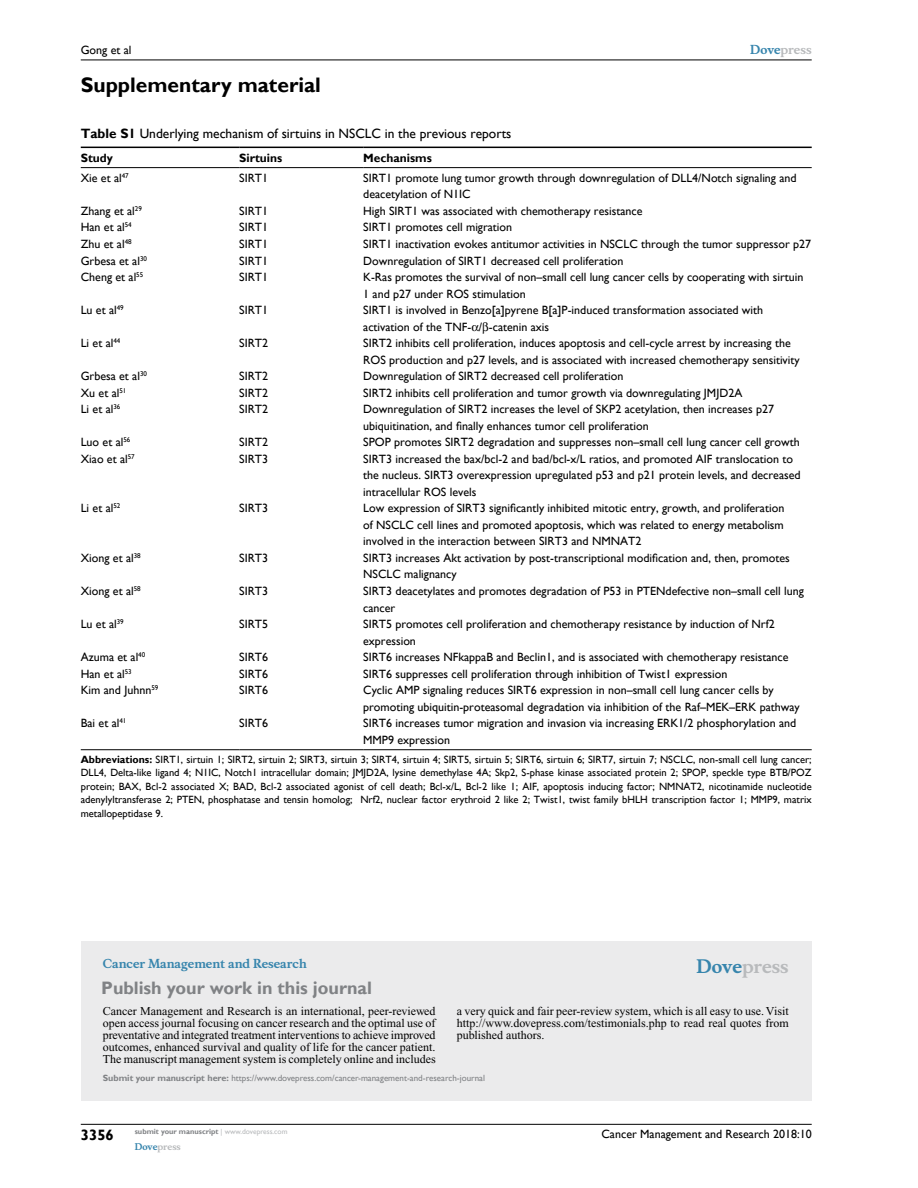
<style>
.page{position:relative;width:918px;height:1188px;background:#fff}
.page>*{position:absolute;margin:0;border:0;box-sizing:border-box;transform-origin:0 0}
.t1{font:700 21px "Gill Sans";color:#000}
.t2{font:700 18px "Gill Sans";color:#808285}
.t3{font:700 18px "Musee";color:#b8babc}
.t4{font:700 15px "Gill Sans";color:#000}
.t5{font:13.5px "Gill Sans";color:#000}
.t6{font:12px/16.5px "Gill Sans";color:#000}
.t7{font:12px/12px "Times New Roman";color:#000;text-align:justify}
.t8{font:700 12px "Musee";color:#3785ad}
.t9{font:700 12px "Gill Sans";color:#000}
.t10{font:700 12px "Musee";color:#b8babc}
.t11{font:10.5px/13.5px "Gill Sans";color:#000;text-align:justify}
.t12{font:9px "Gill Sans";color:#808285}
.t13{font:700 9px "Musee";color:#b8babc}
.t14{font:700 7.5px "Gill Sans";color:#808285}
.s1{color:#3785ad}
.s2{font-weight:700}
.s3{font-weight:400;color:#b8babc}
</style>
<div class="page">
<div style="left:81px;top:941px;width:731px;height:160px;background:#ebebec"></div>
<hr style="left:81px;top:1124px;width:731px;height:1px;background:#000">
<hr style="left:81px;top:60px;width:731px;height:1px;background:#000">
<hr style="left:81px;top:147px;width:158px;height:1px;background:#000">
<hr style="left:239px;top:147px;width:124px;height:1px;background:#000">
<hr style="left:363px;top:147px;width:449px;height:1px;background:#000">
<hr style="left:81px;top:167px;width:158px;height:1px;background:#000">
<hr style="left:239px;top:167px;width:124px;height:1px;background:#000">
<hr style="left:363px;top:167px;width:449px;height:1px;background:#000">
<hr style="left:81px;top:749px;width:158px;height:1px;background:#000">
<hr style="left:239px;top:749px;width:124px;height:1px;background:#000">
<hr style="left:363px;top:749px;width:449px;height:1px;background:#000">
<p class="t6" style="left:81px;top:42px;width:52px">Gong et al</p>
<h1 class="t1" style="left:81px;top:73px;width:242px">Supplementary material</h1>
<p class="t10" style="left:750px;top:43px;width:63px"><span class="s1">Dove</span>press</p>
<p class="t5" style="left:81px;top:126px;width:432px"><span class="s2">Table S1</span> Underlying mechanism of sirtuins in NSCLC in the previous reports</p>
<p class="t9" style="left:81px;top:150px;width:34px">Study</p>
<p class="t9" style="left:239px;top:150px;width:45px">Sirtuins</p>
<p class="t9" style="left:363px;top:150px;width:70px">Mechanisms</p>
<p class="t6" style="left:81px;top:170px;width:50px">Xie et al<sup>47</sup></p>
<p class="t6" style="left:239px;top:170px;width:30px">SIRT1</p>
<p class="t6" style="left:363px;top:170px;width:435px">SI RT1 promote lung tumor growth through downregulation of DLL4/Notch signaling and deacetylation of N1IC</p>
<p class="t6" style="left:81px;top:203px;width:63px">Zhang et al<sup>29</sup></p>
<p class="t6" style="left:239px;top:203px;width:30px">SIRT1</p>
<p class="t6" style="left:363px;top:203px;width:281px">High SI RT1 was associated with chemotherapy resistance</p>
<p class="t6" style="left:81px;top:219px;width:53px">Han et al<sup>54</sup></p>
<p class="t6" style="left:239px;top:219px;width:30px">SIRT1</p>
<p class="t6" style="left:363px;top:219px;width:151px">SI RT1 promotes cell migration</p>
<p class="t6" style="left:81px;top:236px;width:52px">Zhu et al<sup>48</sup></p>
<p class="t6" style="left:239px;top:236px;width:30px">SIRT1</p>
<p class="t6" style="left:363px;top:236px;width:449px">SI RT1 inactivation evokes antitumor activities in NSCLC through the tumor suppressor p27</p>
<p class="t6" style="left:81px;top:253px;width:68px">Grbesa et al<sup>30</sup></p>
<p class="t6" style="left:239px;top:253px;width:30px">SIRT1</p>
<p class="t6" style="left:363px;top:253px;width:262px">Downregulation of SI RT1 decreased cell proliferation</p>
<p class="t6" style="left:81px;top:269px;width:64px">Cheng et al<sup>55</sup></p>
<p class="t6" style="left:239px;top:269px;width:30px">SIRT1</p>
<p class="t6" style="left:363px;top:269px;width:442px">K-Ras promotes the survival of non–small cell lung cancer cells by cooperating with sirtuin<br>1 and p27 under ROS stimulation</p>
<p class="t6" style="left:81px;top:302px;width:45px">Lu et al<sup>49</sup></p>
<p class="t6" style="left:239px;top:302px;width:30px">SIRT1</p>
<p class="t6" style="left:363px;top:302px;width:401px">SI RT1 is involved in Benzo[a]pyrene B[a]P-induced transformation associated with activation of the TNF- / -catenin axis</p>
<p class="t6" style="left:81px;top:335px;width:41px">Li et al<sup>44</sup></p>
<p class="t6" style="left:239px;top:335px;width:30px">SI RT2</p>
<p class="t6" style="left:363px;top:335px;width:438px">SI RT2 inhibits cell proliferation, induces apoptosis and cell-cycle arrest by increasing the<br>ROS production and p27 levels, and is associated with increased chemotherapy sensitivity</p>
<p class="t6" style="left:81px;top:368px;width:68px">Grbesa et al<sup>30</sup></p>
<p class="t6" style="left:239px;top:368px;width:30px">SI RT2</p>
<p class="t6" style="left:363px;top:368px;width:262px">Downregulation of SI RT2 decreased cell proliferation</p>
<p class="t6" style="left:81px;top:385px;width:47px">Xu et al<sup>51</sup></p>
<p class="t6" style="left:239px;top:385px;width:30px">SI RT2</p>
<p class="t6" style="left:363px;top:385px;width:381px">SI RT2 inhibits cell proliferation and tumor growth via downregulating JMJD2A</p>
<p class="t6" style="left:81px;top:401px;width:41px">Li et al<sup>36</sup></p>
<p class="t6" style="left:239px;top:401px;width:30px">SI RT2</p>
<p class="t6" style="left:363px;top:401px;width:412px">Downregulation of SI RT2 increases the level of SKP2 acetylation, then increases p27 ubiquitination, and finally enhances tumor cell proliferation</p>
<p class="t6" style="left:81px;top:434px;width:51px">Luo et al<sup>56</sup></p>
<p class="t6" style="left:239px;top:434px;width:30px">SI RT2</p>
<p class="t6" style="left:363px;top:434px;width:438px">SPOP promotes SI RT2 degradation and suppresses non–small cell lung cancer cell growth</p>
<p class="t6" style="left:81px;top:451px;width:56px">Xiao et al<sup>57</sup></p>
<p class="t6" style="left:239px;top:451px;width:30px">SI RT3</p>
<p class="t6" style="left:363px;top:451px;width:439px">SI RT3 increased the bax/bcl-2 and bad/bcl-x/L ratios, and promoted AI F translocation to the nucleus. SI RT3 overexpression upregulated p53 and p21 protein levels, and decreased intracellular ROS levels</p>
<p class="t6" style="left:81px;top:500px;width:41px">Li et al<sup>52</sup></p>
<p class="t6" style="left:239px;top:500px;width:30px">SI RT3</p>
<p class="t6" style="left:363px;top:500px;width:423px;text-align:justify">Low expression of SIRT3 significantly inhibited mitotic entry, growth, and proliferation of NSCLC cell lines and promoted apoptosis, which was related to energy metabolism involved in the interaction between SI RT3 and NMNAT2</p>
<p class="t6" style="left:81px;top:550px;width:62px">Xiong et al<sup>38</sup></p>
<p class="t6" style="left:239px;top:550px;width:30px">SI RT3</p>
<p class="t6" style="left:363px;top:550px;width:428px">SIRT3 increases Akt activation by post-transcriptional modification and, then, promotes<br>NSCLC malignancy</p>
<p class="t6" style="left:81px;top:583px;width:62px">Xiong et al<sup>58</sup></p>
<p class="t6" style="left:239px;top:583px;width:30px">SI RT3</p>
<p class="t6" style="left:363px;top:583px;width:442px">SI RT3 deacetylates and promotes degradation of P53 in PTEN defective non–small cell lung cancer</p>
<p class="t6" style="left:81px;top:616px;width:45px">Lu et al<sup>39</sup></p>
<p class="t6" style="left:239px;top:616px;width:30px">SI RT5</p>
<p class="t6" style="left:363px;top:616px;width:413px">SI RT5 promotes cell proliferation and chemotherapy resistance by induction of Nrf2 expression</p>
<p class="t6" style="left:81px;top:649px;width:66px">Azuma et al<sup>40</sup></p>
<p class="t6" style="left:239px;top:649px;width:30px">SI RT6</p>
<p class="t6" style="left:363px;top:649px;width:427px">SI RT6 increases NFkappaB and Beclin1, and is associated with chemotherapy resistance</p>
<p class="t6" style="left:81px;top:666px;width:53px">Han et al<sup>53</sup></p>
<p class="t6" style="left:239px;top:666px;width:30px">SI RT6</p>
<p class="t6" style="left:363px;top:666px;width:366px">SI RT6 suppresses cell proliferation through inhibition of Twist1 expression</p>
<p class="t6" style="left:81px;top:682px;width:79px">Kim and Juhnn<sup>59</sup></p>
<p class="t6" style="left:239px;top:682px;width:30px">SI RT6</p>
<p class="t6" style="left:363px;top:682px;width:438px">Cyclic AMP signaling reduces SI RT6 expression in non–small cell lung cancer cells by promoting ubiquitin-proteasomal degradation via inhibition of the Raf–MEK–ERK pathway</p>
<p class="t6" style="left:81px;top:715px;width:47px">Bai et al<sup>41</sup></p>
<p class="t6" style="left:239px;top:715px;width:30px">SI RT6</p>
<p class="t6" style="left:363px;top:715px;width:435px">SI RT6 increases tumor migration and invasion via increasing ERK1/2 phosphorylation and<br>MMP9 expression</p>
<p class="t11" style="left:81px;top:753px;width:732px"><span class="s2">Abbreviations:</span> SI RT1, sirtuin 1; SI RT2, sirtuin 2; SI RT3, sirtuin 3; SI RT4, sirtuin 4; SI RT5, sirtuin 5; SI RT6, sirtuin 6; SI RT7, sirtuin 7; NSCLC, non-small cell lung cancer; DLL4, Delta-like ligand 4; N1IC, Notch1 intracellular domain; JMJD2A, lysine demethylase 4A; Skp2, S-phase kinase associated protein 2; SPOP, speckle type BTB/POZ protein; BAX, Bcl-2 associated X; BAD, Bcl-2 associated agonist of cell death; Bcl-x/L, Bcl-2 like 1; AI F, apoptosis inducing factor; NMNAT2, nicotinamide nucleotide adenylyltransferase 2; PTEN, phosphatase and tensin homolog; Nrf2, nuclear factor erythroid 2 like 2; Twist1, twist family bHLH</p>
<p class="t11" style="left:652px;top:793px;width:161px">transcription factor 1; MMP9, matrix</p>
<p class="t11" style="left:81px;top:807px;width:84px">metallopeptidase 9.</p>
<p class="t8" style="left:103px;top:956px;width:206px">Cancer Management and Research</p>
<h2 class="t2" style="left:101px;top:977px;width:272px">Publish your work in this journal</h2>
<h2 class="t3" style="left:697px;top:955px;width:94px"><span class="s1">Dove</span>press</h2>
<p class="t7" style="left:103px;top:1005px;width:334px">Cancer Management and Research is an international, peer-reviewed open access journal focusing on cancer research and the optimal use of preventative and integrated treatment interventions to achieve improved outcomes, enhanced survival and quality of life for the cancer patient.<br>The manuscript management system is completely online and includes</p>
<p class="t7" style="left:457px;top:1005px;width:333px">a very quick and fair peer-review system, which is all easy to use. Visit http://www.dovepress.com/testimonials.php to read real quotes from published authors.</p>
<p class="t12" style="left:103px;top:1072px;width:384px"><span class="s2">Submit your manuscript here:</span> https://www.dovepress.com/cancer-management-and-research-journal</p>
<p class="t4" style="left:81px;top:1126px;width:35px">3356</p>
<p class="t14" style="left:135px;top:1127px;width:154px">submit your manuscript <span class="s3">| www.dovepress.com</span></p>
<p class="t13" style="left:135px;top:1141px;width:48px"><span class="s1">Dove</span>press</p>
<p class="t6" style="left:601px;top:1126px;width:212px">Cancer Management and Research 2018:10</p>
</div>
